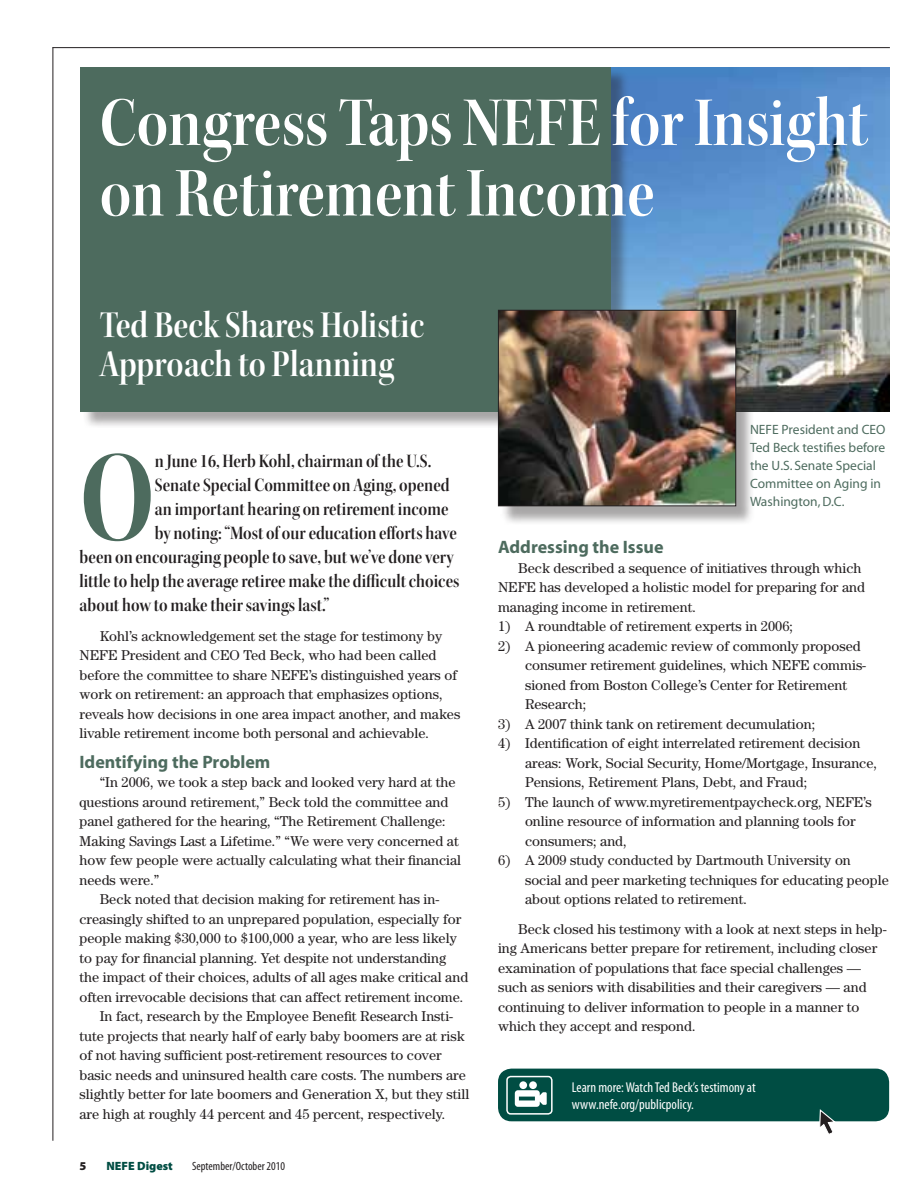
<style>
.page{position:relative;width:918px;height:1188px;background:#fff}
.page>*{position:absolute;margin:0;border:0;box-sizing:border-box;transform-origin:0 0}
.t1{font:133.8px "Kepler Std Semibold Scn Disp";color:#4d6b5e}
.t2{font:72px/70.5px "Kepler Std Semibold Scn Disp";color:#fff}
.t3{font:39px/39px "Kepler Std Semibold Scn Disp";color:#fff}
.t4{font:19.5px "Kepler Std Semibold Scn Disp";color:#231f20}
.t5{font:700 18px "Myriad";color:#4d6b5e}
.t6{font:14.25px/19.5px "Century";color:#231f20}
.t7{font:condensed 14.25px/16.5px "Myriad Pro";color:#fff}
.t8{font:13.5px/18px "Myriad";color:#4d6b5e}
.t9{font:condensed 12px "Myriad Pro";color:#231f20}
.t10{font:900 12px "Myriad Pro";color:#004d43}
.t11{font:900 12px "Myriad Pro";color:#231f20}
</style>
<div class="page">
<img style="left:629px;top:68px;width:261px;height:344px">
<div style="left:82px;top:68px;width:547px;height:360px;background:#231f20;opacity:.4"></div>
<div style="left:80px;top:68px;width:531px;height:344px;background:#4d6b5e"></div>
<hr style="left:53px;top:47px;width:837px;height:1px;background:#231f20">
<hr style="left:53px;top:47px;width:1px;height:1094px;background:#231f20">
<div style="left:500px;top:312px;width:255px;height:213px;background:#231f20;opacity:.4"></div>
<img style="left:500px;top:312px;width:234px;height:192px">
<div style="left:498px;top:310px;width:238px;height:196px;border:1px solid #231f20"></div>
<div style="left:498px;top:1069px;width:391px;height:52px;background:#004d43;border-radius:14px"></div>
<svg style="left:818px;top:1109px;width:18px;height:25px"></svg>
<svg style="left:514px;top:1081px;width:33px;height:26px"></svg>
<div style="left:506px;top:1076px;width:47px;height:39px;border:2px solid #fff;border-radius:4px"></div>
<h2 class="t2" style="left:100px;top:88px;width:770px">Congress Taps NEFE for Insight on Retirement Income</h2>
<h3 class="t3" style="left:100px;top:306px;width:326px">Ted Beck Shares Holistic<br>Approach to Planning</h3>
<h1 class="t1" style="left:80px;top:423px;width:77px">O</h1>
<h3 class="t4" style="left:155px;top:450px;width:278px">n June 16, Herb Kohl, chairman of the U.S.</h3>
<h3 class="t4" style="left:155px;top:474px;width:296px">Senate Special Committee on Aging, opened</h3>
<h3 class="t4" style="left:155px;top:498px;width:295px">an important hearing on retirement income</h3>
<h3 class="t4" style="left:155px;top:522px;width:303px">by noting: “Most of our education efforts have</h3>
<h3 class="t4" style="left:80px;top:546px;width:376px">been on encouraging people to save, but we’ve done very</h3>
<h3 class="t4" style="left:80px;top:570px;width:382px">little to help the average retiree make the difficult choices</h3>
<h3 class="t4" style="left:80px;top:594px;width:251px">about how to make their savings last.”</h3>
<p class="t6" style="left:80px;top:626px;width:382px;text-indent:20px">Kohl’s acknowledgement set the stage for testimony by NEFE President and CEO Ted Beck, who had been called before the committee to share NEFE’s distinguished years of work on retirement: an approach that emphasizes options, reveals how decisions in one area impact another, and makes livable retirement income both personal and achievable.</p>
<p class="t5" style="left:80px;top:753px;width:192px">Identifying the Problem</p>
<p class="t6" style="left:100px;top:773px;width:357px">“In 2006, we took a step back and looked very hard at the</p>
<p class="t6" style="left:80px;top:792px;width:370px">questions around retirement,” Beck told the committee and</p>
<p class="t6" style="left:80px;top:812px;width:368px">panel gathered for the hearing, “The Retirement Challenge:</p>
<p class="t6" style="left:80px;top:831px;width:381px">Making Savings Last a Lifetime.” “We were very concerned at</p>
<p class="t6" style="left:80px;top:851px;width:383px">how few people were actually calculating what their financial</p>
<p class="t6" style="left:80px;top:870px;width:81px">needs were.”</p>
<p class="t6" style="left:100px;top:890px;width:341px">Beck noted that decision making for retirement has in-</p>
<p class="t6" style="left:80px;top:909px;width:383px">creasingly shifted to an unprepared population, especially for</p>
<p class="t6" style="left:80px;top:929px;width:379px">people making $30,000 to $100,000 a year, who are less likely</p>
<p class="t6" style="left:80px;top:948px;width:368px">to pay for financial planning. Yet despite not understanding</p>
<p class="t6" style="left:80px;top:968px;width:390px">the impact of their choices, adults of all ages make critical and</p>
<p class="t6" style="left:80px;top:987px;width:385px">often irrevocable decisions that can affect retirement income.</p>
<p class="t6" style="left:100px;top:1007px;width:355px">In fact, research by the Employee Benefit Research Insti-</p>
<p class="t6" style="left:80px;top:1026px;width:387px">tute projects that nearly half of early baby boomers are at risk</p>
<p class="t6" style="left:80px;top:1046px;width:364px">of not having sufficient post-retirement resources to cover</p>
<p class="t6" style="left:80px;top:1065px;width:388px">basic needs and uninsured health care costs. The numbers are</p>
<p class="t6" style="left:80px;top:1085px;width:391px">slightly better for late boomers and Generation X, but they still</p>
<p class="t6" style="left:80px;top:1104px;width:367px">are high at roughly 44 percent and 45 percent, respectively.</p>
<p class="t11" style="left:80px;top:1158px;width:8px">5</p>
<p class="t10" style="left:107px;top:1158px;width:68px">NEFE Digest</p>
<p class="t9" style="left:192px;top:1159px;width:95px">September/October 2010</p>
<p class="t8" style="left:750px;top:421px;width:137px">NEFE President and CEO<br>Ted Beck testifies before the U.S. Senate Special<br>Committee on Aging in<br>Washington,D.C.</p>
<p class="t5" style="left:498px;top:538px;width:167px">Addressing the Issue</p>
<p class="t6" style="left:498px;top:558px;width:369px;text-indent:20px">Beck described a sequence of initiatives through which<br>NEFE has developed a holistic model for preparing for and managing income in retirement.</p>
<p class="t6" style="left:498px;top:617px;width:297px">1) A roundtable of retirement experts in 2006;</p>
<p class="t6" style="left:525px;top:636px;width:343px;text-indent:-27px">2) A pioneering academic review of commonly proposed consumer retirement guidelines, which NEFE commis&shy;sioned from Boston College’s Center for Retirement Research;</p>
<p class="t6" style="left:498px;top:714px;width:319px">3) A 2007 think tank on retirement decumulation;</p>
<p class="t6" style="left:525px;top:734px;width:354px;text-indent:-27px">4) Identification of eight interrelated retirement decision areas: Work, Social Security, Home/Mortgage, Insurance,<br>Pensions, Retirement Plans, Debt, and Fraud;</p>
<p class="t6" style="left:525px;top:792px;width:348px;text-indent:-27px">5) The launch of www.myretirementpaycheck.org, NEFE’s online resource of information and planning tools for consumers; and,</p>
<p class="t6" style="left:525px;top:851px;width:365px;text-indent:-27px">6) A 2009 study conducted by Dartmouth University on social and peer marketing techniques for educating people about options related to retirement.</p>
<p class="t6" style="left:498px;top:919px;width:390px;text-indent:20px">Beck closed his testimony with a look at next steps in help&shy;ing Americans better prepare for retirement, including closer examination of populations that face special challenges — such as seniors with disabilities and their caregivers — and continuing to deliver information to people in a manner to which they accept and respond.</p>
<p class="t7" style="left:572px;top:1079px;width:185px">Learn more: Watch Ted Beck’s testimony at www.nefe.org/publicpolicy.</p>
</div>
